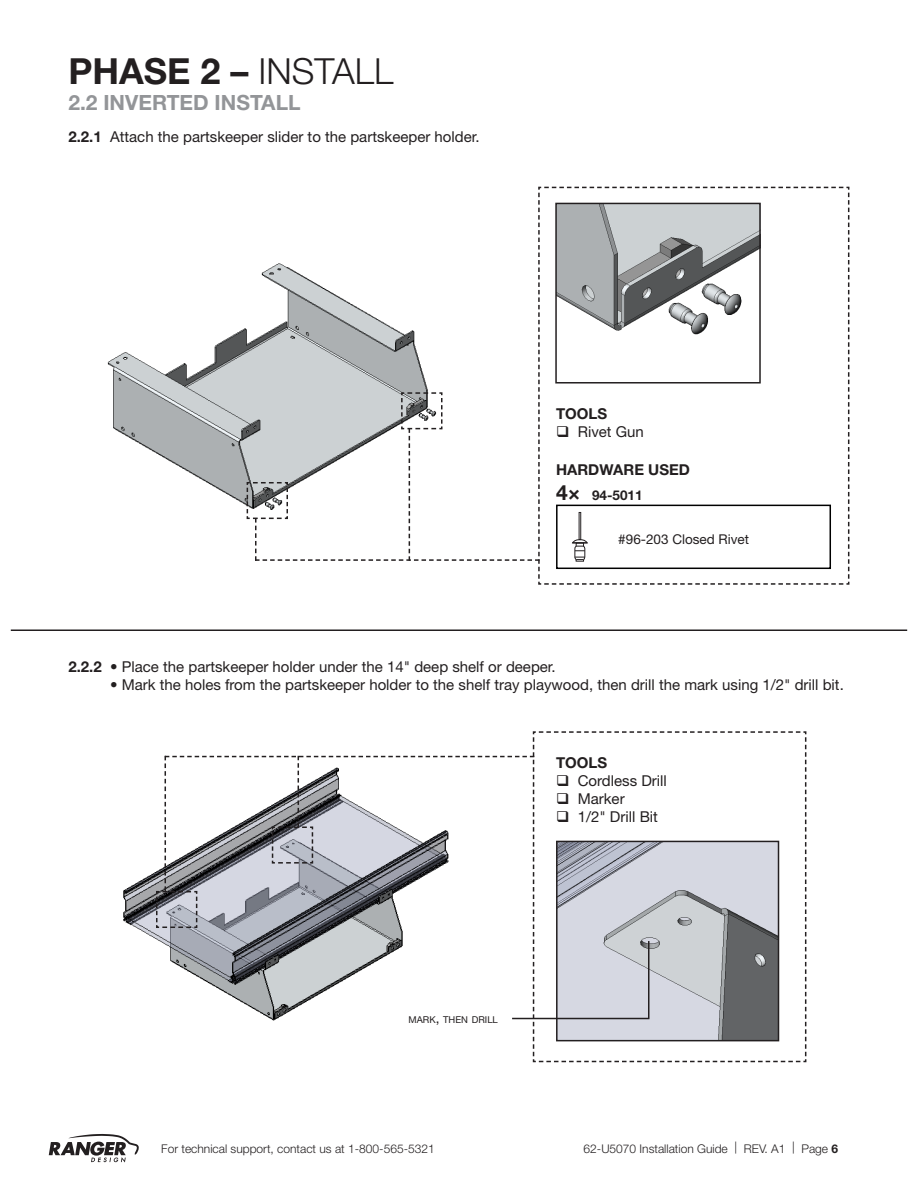
<style>
.page{position:relative;width:918px;height:1188px;background:#fff}
.page>*{position:absolute;margin:0;border:0;box-sizing:border-box;transform-origin:0 0}
.Phase{font:700 36px "Helvetica Neue LT Std";color:#231f20}
.Steps{font:700 21px "Helvetica Neue LT Std";color:#939598}
.t1{font:15px "Helvetica Neue LT Std";color:#231f20}
.t2{font:700 15px "Helvetica Neue LT Std";color:#231f20}
.t3{font:13.5px "Helvetica Neue LT Std";color:#231f20}
.t4{font:700 13.5px "Helvetica Neue LT Std";color:#231f20}
.t5{font:300 12px "Helvetica Neue LT Std";color:#231f20}
.t6{font:9.45px "Helvetica Neue LT Std";color:#231f20}
.s1{font-weight:300}
.s2{font-weight:700}
.s3{font-size:21px}
.s4{font-size:13.5px}
</style>
<div class="page">
<svg style="left:49px;top:1134px;width:90px;height:29px"></svg>
<img style="left:123px;top:872px;width:32px;height:67px">
<img style="left:107px;top:328px;width:139px;height:178px">
<hr style="left:11px;top:629px;width:896px;height:2px;background:#231f20">
<svg style="left:155px;top:755px;width:377px;height:266px"></svg>
<svg style="left:532px;top:731px;width:275px;height:332px"></svg>
<svg style="left:246px;top:187px;width:603px;height:398px"></svg>
<img style="left:558px;top:206px;width:200px;height:175px">
<div style="left:555px;top:203px;width:206px;height:181px;border:2px solid #231f20"></div>
<img style="left:559px;top:844px;width:217px;height:194px">
<div style="left:556px;top:841px;width:223px;height:200px;border:2px solid #231f20"></div>
<hr style="left:512px;top:1018px;width:136px;height:1px;background:#231f20">
<hr style="left:648px;top:941px;width:2px;height:78px;background:#231f20">
<p class="Phase" style="left:68px;top:49px;width:327px">PHASE 2 – <span class="s1">INSTALL</span></p>
<p class="Steps" style="left:68px;top:89px;width:234px">2.2 INVERTED INSTALL</p>
<p class="t1" style="left:68px;top:128px;width:413px"><span class="s2">2.2.1</span> Attach the partskeeper slider to the partskeeper holder.</p>
<p class="t2" style="left:556px;top:405px;width:53px">TOOLS</p>
<p class="t1" style="left:556px;top:423px;width:89px">❑ Rivet Gun</p>
<p class="t2" style="left:556px;top:460px;width:135px">HARDWARE USED</p>
<p class="t4" style="left:556px;top:487px;width:88px"><span class="s3">4×</span> 94-5011</p>
<p class="t3" style="left:618px;top:531px;width:132px">#96-203 Closed Rivet</p>
<p class="t1" style="left:68px;top:658px;width:489px"><span class="s2">2.2.2</span> • Place the partskeeper holder under the 14" deep shelf or deeper.</p>
<p class="t1" style="left:110px;top:676px;width:735px">• Mark the holes from the partskeeper holder to the shelf tray playwood, then drill the mark using 1/2" drill bit.</p>
<p class="t2" style="left:556px;top:753px;width:53px">TOOLS</p>
<p class="t1" style="left:556px;top:772px;width:112px">❑ Cordless Drill</p>
<p class="t1" style="left:556px;top:790px;width:70px">❑ Marker</p>
<p class="t1" style="left:556px;top:808px;width:103px">❑ 1/2" Drill Bit</p>
<p class="t6" style="left:409px;top:1014px;width:91px">MARK<span class="s4">,</span> THEN DRILL</p>
<p class="t5" style="left:161px;top:1141px;width:275px">For technical support, contact us at 1-800-565-5321</p>
<p class="t5" style="left:584px;top:1141px;width:256px">62-U5070 Installation Guide | REV. A1 | Page <span class="s2">6</span></p>
</div>
